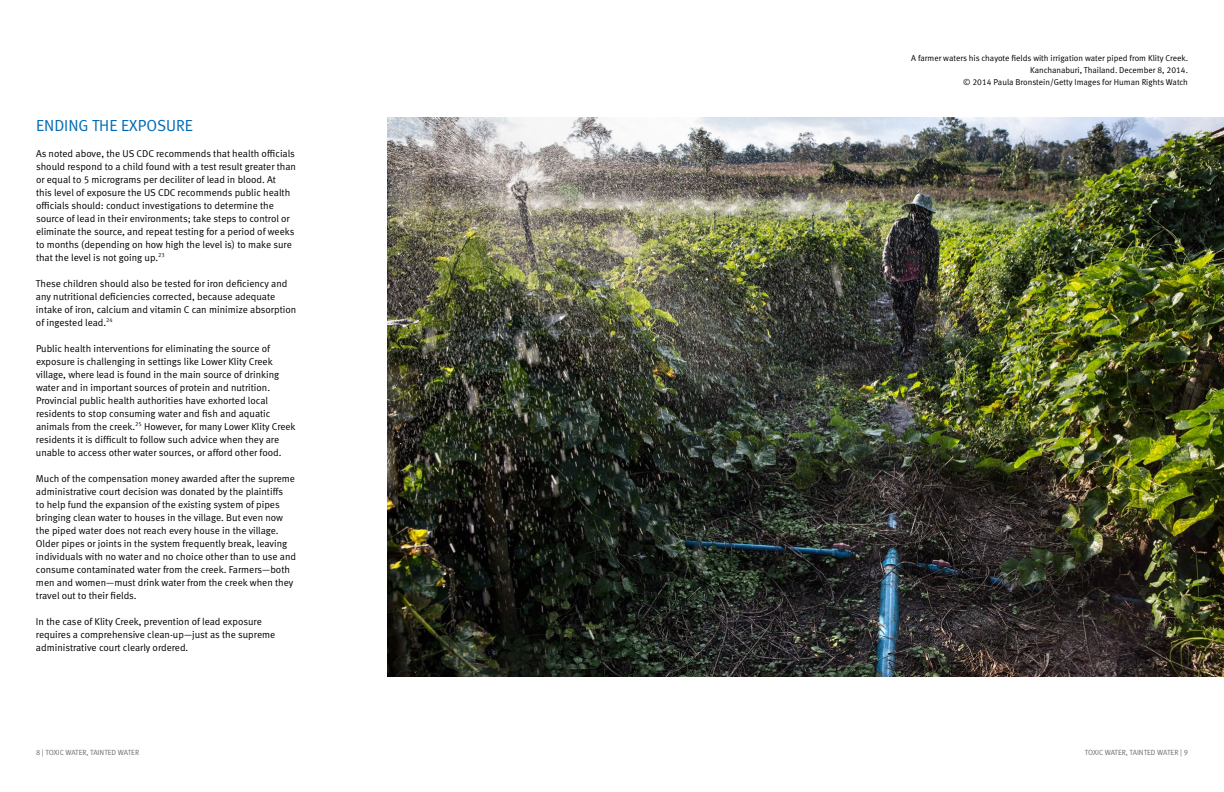
<style>
.page{position:relative;width:1224px;height:792px;background:#fff}
.page>*{position:absolute;margin:0;border:0;box-sizing:border-box;transform-origin:0 0}
.t1{font:16px "Meta Normal LF";color:#0069b3}
.t2{font:10px/13px "Meta Normal LF";color:#000}
.t3{font:8.5px/12px "Meta Normal LF";color:#000;text-align:right}
.t4{font:7.5px "Meta Normal LF";color:#6d6e71}
</style>
<div class="page">
<img style="left:387px;top:117px;width:837px;height:559px">
<h1 class="t1" style="left:36px;top:116px;width:18px">Endin</h1>
<h1 class="t1" style="left:79px;top:116px;width:97px">g the Exposure</h1>
<p class="t2" style="left:36px;top:147px;width:262px">As noted above, the US CDC recommends that health officials should respond to a child found with a test result greater than or equal to 5 micrograms per deciliter of lead in blood. At<br>this level of exposure the US CDC recommends public health officials should: conduct investigations to determine the source of lead in their environments; take steps to control or eliminate the source, and repeat testing for a period of weeks to months (depending on how high the level is) to make sure that the level is not going up.<sup>23</sup></p>
<p class="t2" style="left:36px;top:277px;width:262px">These children should also be tested for iron deficiency and any nutritional deficiencies corrected, because adequate intake of iron, calcium and vitamin C can minimize absorption of ingested lead.<sup>24</sup></p>
<p class="t2" style="left:36px;top:342px;width:261px">Public health interventions for eliminating the source of exposure is challenging in settings like Lower Klity Creek village, where lead is found in the main source of drinking water and in important sources of protein and nutrition.<br>Provincial public health authorities have exhorted local residents to stop consuming water and fish and aquatic animals from the creek.<sup>25</sup> H owever, for many Lower Klity Creek residents it is difficult to follow such advice when they are unable to access other water sources, or afford other food.</p>
<p class="t2" style="left:36px;top:472px;width:262px">Much of the compensation money awarded after the supreme administrative court decision was donated by the plaintiffs<br>to help fund the expansion of the existing system of pipes bringing clean water to houses in the village. But even now the piped water does not reach every house in the village.<br>Older pipes or joints in the system frequently break, leaving individuals with no water and no choice other than to use and consume contaminated water from the creek. Farmers—both men and women—must drink water from the creek when they travel out to their fields.</p>
<p class="t2" style="left:36px;top:615px;width:241px">In the case of Klity Creek, prevention of lead exposure requires a comprehensive clean-up—just as the supreme administrative court clearly ordered.</p>
<p class="t3" style="left:911px;top:52px;width:278px">A farmer waters his chayote fields with irrigation water piped from Klity Creek.<br>Kanchanaburi, Thailand. December 8, 2014.<br>© 2014 Paula Bronstein/Getty Images for H uman Rights Watch</p>
<p class="t4" style="left:36px;top:749px;width:105px">8 | TOXIC WATER, TAINTED WATER</p>
<p class="t4" style="left:1085px;top:749px;width:105px">TOXIC WATER, TAINTED WATER | 9</p>
</div>
